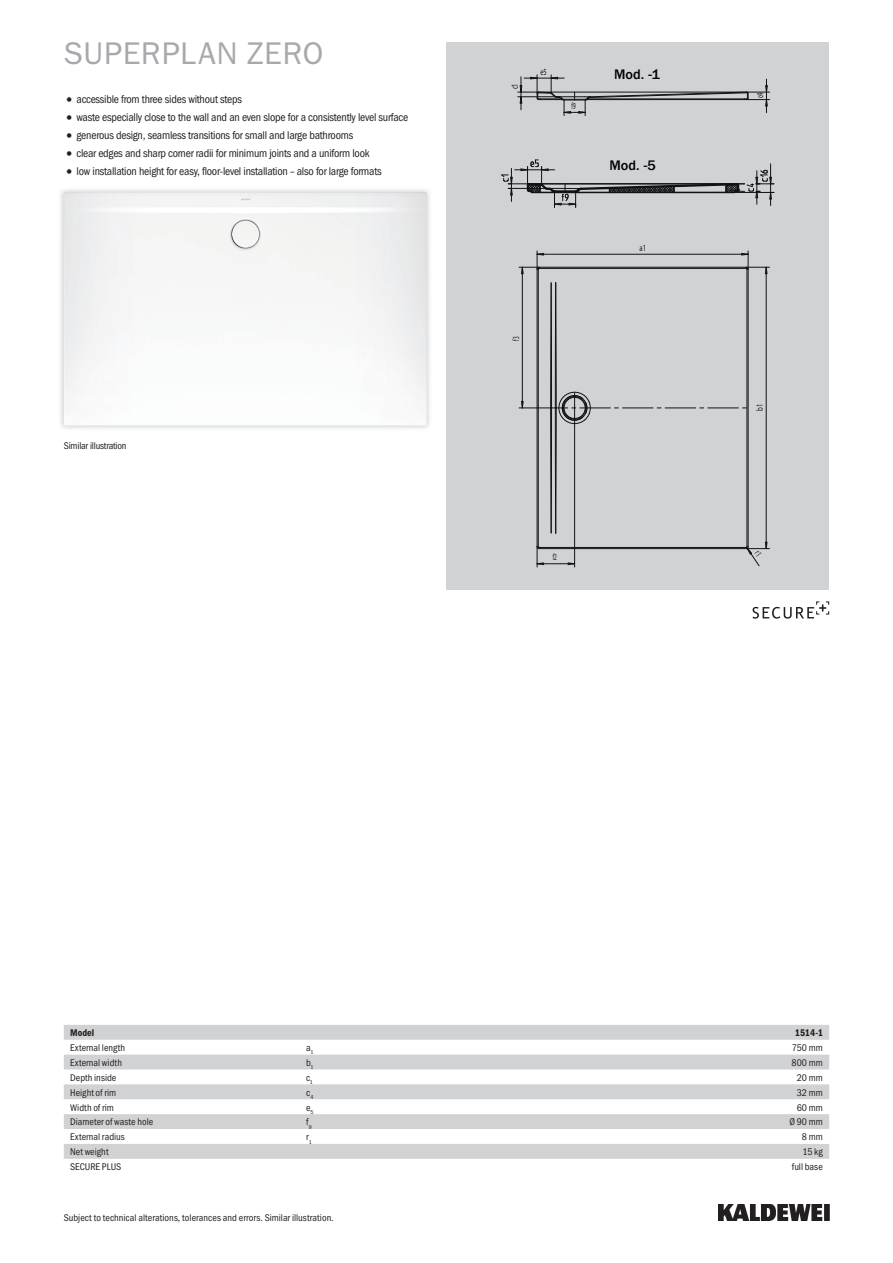
<style>
.page{position:relative;width:893px;height:1263px;background:#fff}
.page>*{position:absolute;margin:0;border:0;box-sizing:border-box;transform-origin:0 0}
.t1{font:31.5px "Franklin Gothic ITC";letter-spacing:.015em;color:#a8a9ad}
.t2{font:500 13.95px "Franklin Gothic LT Com";color:#000001}
.t3{font:11.25px "Franklin Gothic Cond ITC";letter-spacing:-.02em;color:#231f20}
.t4{font:9.75px "Franklin Gothic Cond ITC";color:#231f20}
.t5{font:9.75px "Franklin Gothic Cond ITC";letter-spacing:-.02em;color:#231f20}
.t6{font:600 9.75px "Franklin Gothic Cond ITC";color:#231f20}
.t7{font:9.3px "Myriad Pro";color:#101315;scale:.71 1}
.t8{font:9.3px "Myriad Pro";color:#101315;scale:.57 1}
.t9{font:9.3px "Myriad Pro";color:#101315;scale:.67 1}
.s1{font-size:15.75px}
</style>
<div class="page">
<img style="left:719px;top:1204px;width:110px;height:16px">
<div style="left:446px;top:43px;width:383px;height:547px;background:#d1d2d4"></div>
<img style="left:60px;top:189px;width:370px;height:240px">
<img style="left:64px;top:192px;width:363px;height:233px">
<svg style="left:64px;top:1025px;width:765px;height:134px;fill:#d1d2d4"></svg>
<svg style="left:501px;top:42px;width:328px;height:577px"></svg>
<h1 class="t1" style="left:64px;top:34px;width:261px">SUPERPLAN ZERO</h1>
<p class="t3" style="left:64px;top:93px;width:180px"><span class="s1">•</span> accessible from three sides without steps</p>
<p class="t3" style="left:64px;top:111px;width:346px"><span class="s1">•</span> waste especially close to the wall and an even slope for a consistently level surface</p>
<p class="t3" style="left:64px;top:129px;width:291px"><span class="s1">•</span> generous design, seamless transitions for small and large bathrooms</p>
<p class="t3" style="left:64px;top:147px;width:307px"><span class="s1">•</span> clear edges and sharp corner radii for minimum joints and a uniform look</p>
<p class="t3" style="left:64px;top:164px;width:319px"><span class="s1">•</span> low installation height for easy, floor-level installation – also for large formats</p>
<p class="t5" style="left:64px;top:440px;width:64px">Similar illustration</p>
<p class="t7" style="left:509px;top:89px;width:10px;rotate:-90deg">c1</p>
<p class="t9" style="left:540px;top:66px;width:11px">e5</p>
<p class="t8" style="left:571px;top:100px;width:9px">f9</p>
<p class="t8" style="left:510px;top:341px;width:9px;rotate:-90deg">f3</p>
<p class="t2" style="left:614px;top:66px;width:48px">Mod. -1</p>
<p class="t2" style="left:609px;top:157px;width:48px">Mod. -5</p>
<p class="t7" style="left:639px;top:242px;width:11px">a1</p>
<p class="t8" style="left:553px;top:552px;width:9px">f2</p>
<p class="t9" style="left:754px;top:98px;width:10px;rotate:-90deg">c4</p>
<p class="t7" style="left:754px;top:411px;width:12px;rotate:-90deg">b1</p>
<p class="t6" style="left:70px;top:1027px;width:26px">Model</p>
<p class="t6" style="left:795px;top:1027px;width:29px">1514-1</p>
<p class="t4" style="left:70px;top:1042px;width:57px">External length</p>
<p class="t4" style="left:306px;top:1042px;width:9px">a<sub>1</sub></p>
<p class="t4" style="left:792px;top:1042px;width:33px">750 mm</p>
<p class="t4" style="left:70px;top:1057px;width:53px">External width</p>
<p class="t4" style="left:306px;top:1057px;width:9px">b<sub>1</sub></p>
<p class="t4" style="left:791px;top:1057px;width:33px">800 mm</p>
<p class="t4" style="left:70px;top:1072px;width:48px">Depth inside</p>
<p class="t4" style="left:306px;top:1072px;width:8px">c<sub>1</sub></p>
<p class="t4" style="left:797px;top:1072px;width:27px">20 mm</p>
<p class="t4" style="left:70px;top:1087px;width:48px">Height of rim</p>
<p class="t4" style="left:306px;top:1087px;width:9px">c<sub>4</sub></p>
<p class="t4" style="left:797px;top:1087px;width:27px">32 mm</p>
<p class="t4" style="left:70px;top:1101px;width:45px">Width of rim</p>
<p class="t4" style="left:306px;top:1101px;width:9px">e<sub>5</sub></p>
<p class="t4" style="left:797px;top:1101px;width:28px">60 mm</p>
<p class="t4" style="left:70px;top:1116px;width:85px">Diameter of waste hole</p>
<p class="t4" style="left:306px;top:1116px;width:7px">f<sub>9</sub></p>
<p class="t4" style="left:789px;top:1116px;width:35px">Ø 90 mm</p>
<p class="t4" style="left:70px;top:1131px;width:56px">External radius</p>
<p class="t4" style="left:306px;top:1131px;width:7px">r<sub>1</sub></p>
<p class="t4" style="left:802px;top:1131px;width:22px">8 mm</p>
<p class="t4" style="left:70px;top:1146px;width:40px">Net weight</p>
<p class="t4" style="left:802px;top:1146px;width:22px">15 kg</p>
<p class="t4" style="left:70px;top:1161px;width:53px">SECURE PLUS</p>
<p class="t4" style="left:792px;top:1161px;width:32px">full base</p>
<p class="t4" style="left:64px;top:1211px;width:271px">Subject to technical alterations, tolerances and errors. Similar illustration.</p>
</div>
